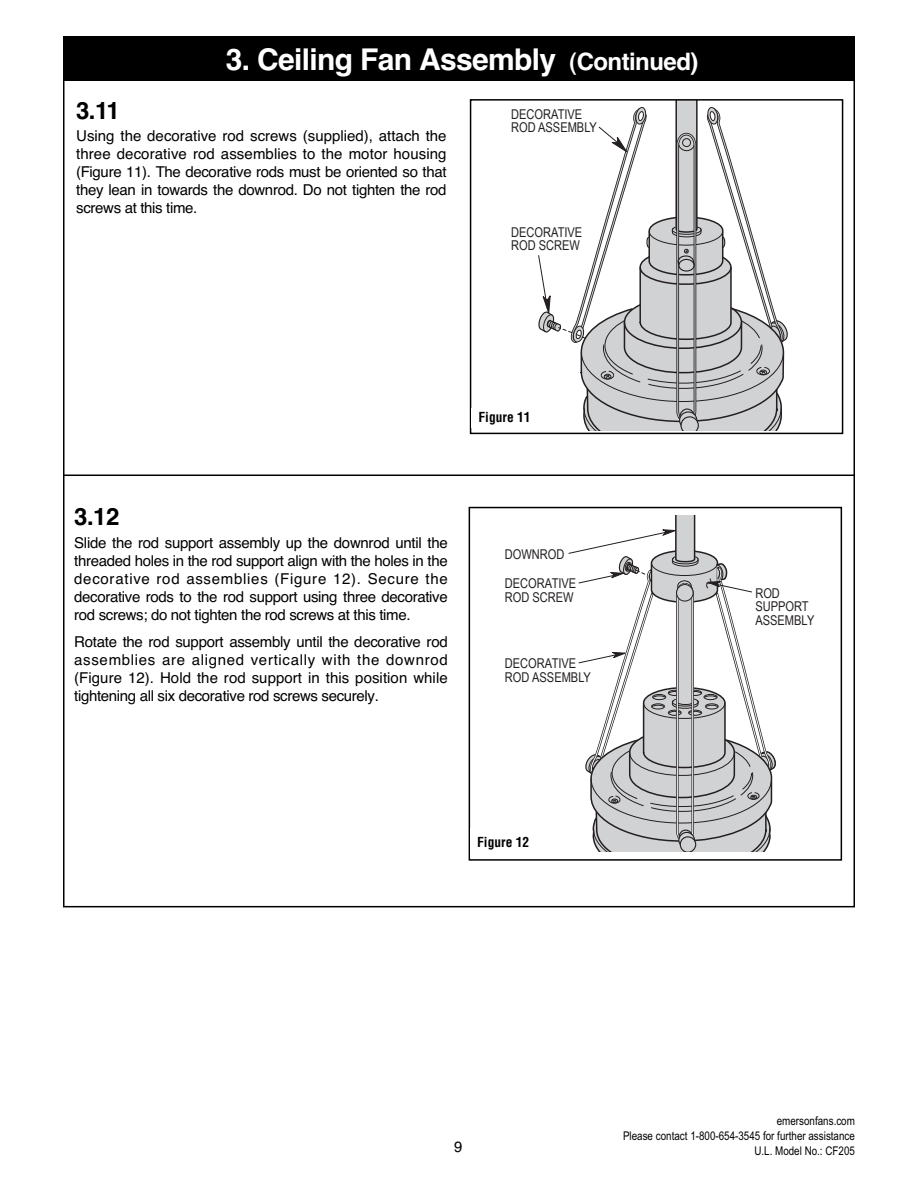
<style>
.page{position:relative;width:918px;height:1188px;background:#fff}
.page>*{position:absolute;margin:0;border:0;box-sizing:border-box;transform-origin:0 0}
.t1{font:700 30px "Helvetica";letter-spacing:-.02em;color:#fff}
.t2{font:700 24px "Helvetica";color:#000}
.t3{font:15px/18px "Helvetica";letter-spacing:-.02em;color:#000;text-align:justify}
.t4{font:13.5px/13.5px "Arial Narrow";color:#231f20}
.t5{font:700 condensed 13.5px "Helvetica";color:#000}
.t6{font:12px/15px "Arial Narrow";color:#000;text-align:right}
.s1{font-size:24px}
</style>
<div class="page">
<svg style="left:568px;top:515px;width:208px;height:336px"></svg>
<div style="left:469px;top:507px;width:373px;height:354px;border:2px solid #000"></div>
<div style="left:470px;top:828px;width:67px;height:30px;background:#fff"></div>
<svg style="left:538px;top:102px;width:250px;height:328px"></svg>
<div style="left:470px;top:99px;width:373px;height:335px;border:2px solid #000"></div>
<div style="left:472px;top:409px;width:68px;height:19px;background:#fff"></div>
<hr style="left:63px;top:475px;width:792px;height:1px;background:#000">
<div style="left:63px;top:36px;width:792px;height:45px;background:#000"></div>
<h1 class="t1" style="left:226px;top:42px;width:474px">3. Ceiling Fan Assembly <span class="s1">(Continued)</span></h1>
<h2 class="t2" style="left:76px;top:97px;width:45px">3.11</h2>
<p class="t3" style="left:76px;top:127px;width:372px">Using the decorative rod screws (supplied), attach the three decorative rod assemblies to the motor housing (Figure 11). The decorative rods must be oriented so that they lean in towards the downrod. Do not tighten the rod screws at this time.</p>
<p class="t4" style="left:511px;top:107px;width:87px">DECORATIVE<br>ROD ASSEMBLY</p>
<p class="t4" style="left:511px;top:225px;width:73px">DECORATIVE<br>ROD SCREW</p>
<p class="t5" style="left:479px;top:409px;width:54px">Figure 11</p>
<h2 class="t2" style="left:74px;top:503px;width:47px">3.12</h2>
<p class="t3" style="left:74px;top:534px;width:375px">Slide the rod support assembly up the downrod until the threaded holes in the rod support align with the holes in the decorative rod assemblies (Figure 12). Secure the decorative rods to the rod support using three decorative rod screws; do not tighten the rod screws at this time.</p>
<p class="t3" style="left:74px;top:633px;width:375px">Rotate the rod support assembly until the decorative rod assemblies are aligned vertically with the downrod (Figure 12). Hold the rod support in this position while tightening all six decorative rod screws securely.</p>
<p class="t4" style="left:505px;top:547px;width:61px">DOWNROD</p>
<p class="t4" style="left:505px;top:577px;width:73px">DECORATIVE<br>ROD SCREW</p>
<p class="t4" style="left:505px;top:657px;width:88px">DECORATIVE<br>ROD ASSEMBLY</p>
<p class="t5" style="left:477px;top:834px;width:54px">Figure 12</p>
<p class="t4" style="left:755px;top:586px;width:61px">ROD<br>SUPPORT<br>ASSEMBLY</p>
<p class="t3" style="left:454px;top:1138px;width:10px">9</p>
<p class="t6" style="left:623px;top:1113px;width:233px">emersonfans.com<br>Please contact 1-800-654-3545 for further assistance<br>U.L. Model No.: CF205</p>
</div>
